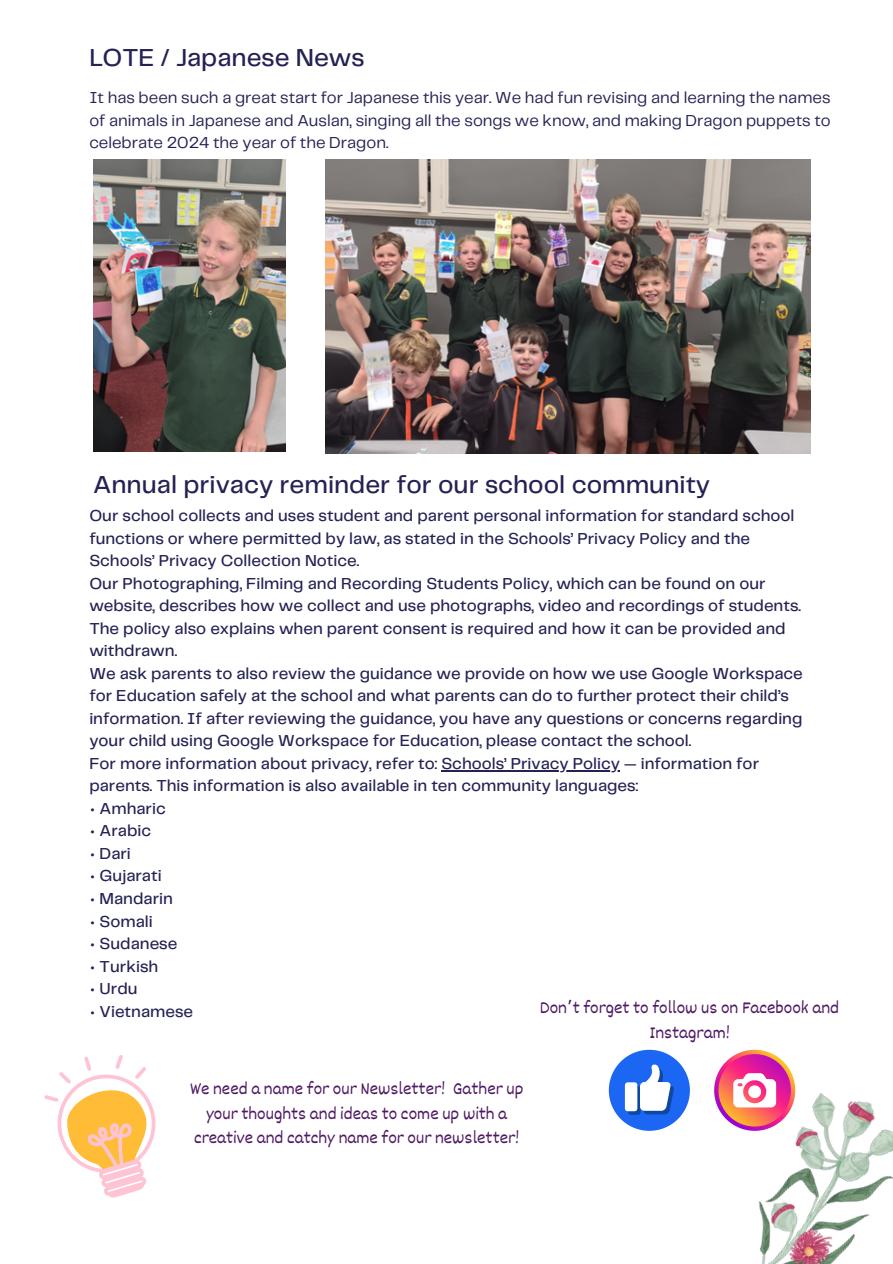
<style>
.page{position:relative;width:893px;height:1264px;background:#fff}
.page>*{position:absolute;margin:0;border:0;box-sizing:border-box;transform-origin:0 0}
.t1{font:500 25.5px "Telegraf";color:#242254}
.t2{font:18px/24.8px "Dekko";color:#4f1964;text-align:center}
.t3{font:500 16.5px/22.5px "Telegraf";color:#242254}
.t4{font:16.5px/22.5px "Telegraf";color:#242254;text-align:justify}
.s1{font-family:"Noto Sans Gurmukhi"}
</style>
<div class="page">
<img style="left:93px;top:159px;width:193px;height:293px">
<img style="left:325px;top:159px;width:485px;height:294px">
<hr style="left:441px;top:770px;width:179px;height:1px;background:#242254">
<svg style="left:44px;top:1055px;width:112px;height:143px"></svg>
<svg style="left:608px;top:1049px;width:81px;height:81px"></svg>
<svg style="left:714px;top:1049px;width:80px;height:59px"></svg>
<img style="left:718px;top:1078px;width:174px;height:185px">
<p class="t1" style="left:89px;top:47px;width:277px">LOTE / Japanese News</p>
<p class="t4" style="left:89px;top:88px;width:743px">It has been such a great start for Japanese this year. We had fun revising and learning the names of animals in Japanese and Auslan, singing all the songs we know, and making Dragon puppets to celebrate 2024 the year of the Dragon.</p>
<h2 class="t1" style="left:93px;top:473px;width:618px">Annual privacy reminder for our school community</h2>
<p class="t3" style="left:89px;top:505px;width:715px">Our school collects and uses student and parent personal information for standard school functions or where permitted by law, as stated in the Schools’ Privacy Policy and the Schools’ Privacy Collection Notice.<br>Our Photographing, Filming and Recording Students Policy, which can be found on our website, describes how we collect and use photographs, video and recordings of students.<br>The policy also explains when parent consent is required and how it can be provided and withdrawn.<br>We ask parents to also review the guidance we provide on how we use Google Workspace for Education safely at the school and what parents can do to further protect their child’s information. If after reviewing the guidance, you have any questions or concerns regarding your child using Google Workspace for Education, please contact the school.<br>For more information about privacy, refer to: Schools’ Privacy Policy — information for</p>
<p class="t3" style="left:89px;top:775px;width:550px">parents. This information is also available in ten community languages:</p>
<p class="t3" style="left:89px;top:798px;width:78px">• Amharic</p>
<p class="t3" style="left:89px;top:820px;width:63px">• Arabic</p>
<p class="t3" style="left:89px;top:843px;width:43px">• Dari</p>
<p class="t3" style="left:89px;top:865px;width:74px">• Gujarati</p>
<p class="t3" style="left:89px;top:888px;width:85px">• Mandarin</p>
<p class="t3" style="left:89px;top:910px;width:65px">• Somali</p>
<p class="t3" style="left:89px;top:933px;width:90px">• Sudanese</p>
<p class="t3" style="left:89px;top:955px;width:70px">• Turkish</p>
<p class="t3" style="left:89px;top:978px;width:50px">• Urdu</p>
<p class="t3" style="left:89px;top:1000px;width:105px">• Vietnamese</p>
<p class="t2" style="left:540px;top:994px;width:301px">Don<span class="s1">’</span>t forget to follow us on Facebook and<br>Instagram!</p>
<p class="t2" style="left:190px;top:1075px;width:335px">We need a name for our Newsletter! Gather up your thoughts and ideas to come up with a creative and catchy name for our newsletter!</p>
</div>
